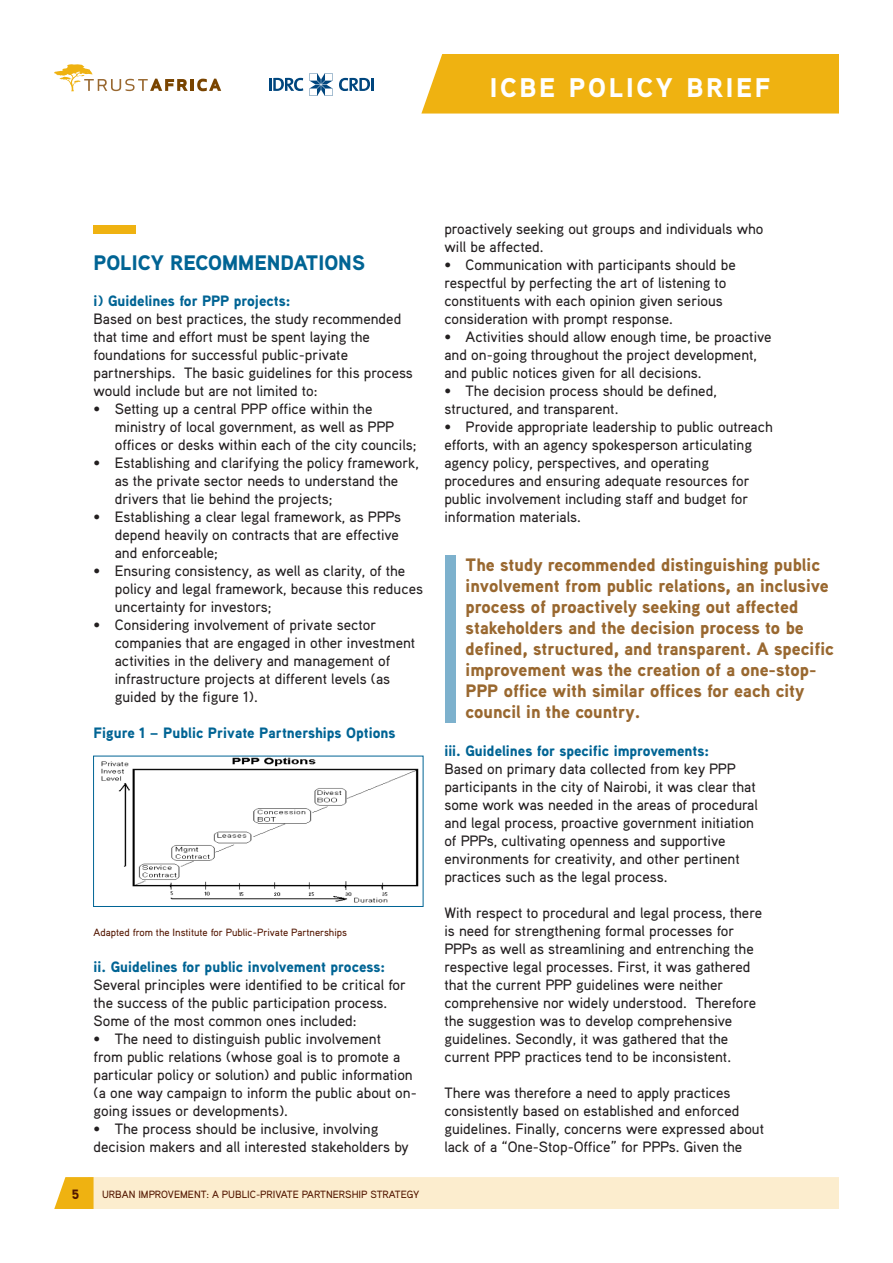
<style>
.page{position:relative;width:893px;height:1263px;background:#fff}
.page>*{position:absolute;margin:0;border:0;box-sizing:border-box;transform-origin:0 0}
.t1{font:900 27px "Aaux Pro";letter-spacing:.1em;color:#fff}
.Trust_Text{font:900 21px "Aaux Pro";color:#006494}
.Trust_Citation{font:900 18px/21px "Aaux Pro";color:#996830}
.Trust_Text-2{font:500 15px/18px "Aaux Pro";color:#231f20}
.Trust_Text-3{font:900 15px "Aaux Pro";color:#006494}
.t2{font:900 13.5px "Aaux Pro";color:#531600}
.Trust_Text-4{font:500 10.5px "Aaux Pro";color:#531600}
</style>
<div class="page">
<div style="left:54px;top:1177px;width:785px;height:32px;background:#fcedce"></div>
<div style="left:421px;top:54px;width:418px;height:60px;background:#efb211"></div>
<svg style="left:54px;top:64px;width:167px;height:27px"></svg>
<svg style="left:269px;top:78px;width:34px;height:13px"></svg>
<svg style="left:339px;top:78px;width:35px;height:13px"></svg>
<svg style="left:310px;top:73px;width:22px;height:23px"></svg>
<div style="left:94px;top:225px;width:42px;height:9px;background:#efb211"></div>
<svg style="left:93px;top:755px;width:331px;height:152px"></svg>
<div style="left:445px;top:555px;width:11px;height:168px;background:#7db1cd"></div>
<h1 class="t1" style="left:490px;top:70px;width:282px">ICBE POLICY BRIEF</h1>
<p class="Trust_Text" style="left:94px;top:249px;width:273px">POLICY RECOMMENDATIONS</p>
<p class="Trust_Text-3" style="left:94px;top:291px;width:198px">i) Guidelines for PPP projects:</p>
<p class="Trust_Text-2" style="left:94px;top:309px;width:321px">Based on best practices, the study recommended that time and effort must be spent laying the foundations for successful public-private partnerships. The basic guidelines for this process would include but are not limited to:</p>
<p class="Trust_Text-2" style="left:115px;top:399px;width:303px;text-indent:-21px">• Setting up a central PPP office within the ministry of local government, as well as PPP offices or desks within each of the city councils;</p>
<p class="Trust_Text-2" style="left:115px;top:453px;width:306px;text-indent:-21px">• Establishing and clarifying the policy framework, as the private sector needs to understand the drivers that lie behind the projects;</p>
<p class="Trust_Text-2" style="left:115px;top:507px;width:288px;text-indent:-21px">• Establishing a clear legal framework, as PPPs depend heavily on contracts that are effective and enforceable;</p>
<p class="Trust_Text-2" style="left:115px;top:561px;width:310px;text-indent:-21px">• Ensuring consistency, as well as clarity, of the policy and legal framework, because this reduces uncertainty for investors;</p>
<p class="Trust_Text-2" style="left:115px;top:615px;width:302px;text-indent:-21px">• Considering involvement of private sector companies that are engaged in other investment activities in the delivery and management of infrastructure projects at different levels (as guided by the figure 1).</p>
<p class="Trust_Text-3" style="left:94px;top:723px;width:303px">Figure 1 – Public Private Partnerships Options</p>
<p class="Trust_Text-4" style="left:94px;top:926px;width:255px">Adapted from the Institute for Public-Private Partnerships</p>
<p class="Trust_Text-3" style="left:94px;top:957px;width:293px">ii. Guidelines for public involvement process:</p>
<p class="Trust_Text-2" style="left:94px;top:975px;width:314px">Several principles were identified to be critical for the success of the public participation process.<br>Some of the most common ones included:</p>
<p class="Trust_Text-2" style="left:94px;top:1029px;width:325px">• The need to distinguish public involvement<br>from public relations (whose goal is to promote a particular policy or solution) and public information (a one way campaign to inform the public about on&shy;going issues or developments).</p>
<p class="Trust_Text-2" style="left:94px;top:1119px;width:317px">• The process should be inclusive, involving decision makers and all interested stakeholders by</p>
<p class="t2" style="left:72px;top:1186px;width:9px">5</p>
<p class="Trust_Text-4" style="left:102px;top:1187px;width:319px">URBAN IMPROVEMENT: A PUBLIC-PRIVATE PARTNERSHIP STRATEGY</p>
<p class="Trust_Text-2" style="left:444px;top:219px;width:321px">proactively seeking out groups and individuals who will be affected.</p>
<p class="Trust_Text-2" style="left:444px;top:255px;width:293px">• Communication with participants should be respectful by perfecting the art of listening to constituents with each opinion given serious consideration with prompt response.</p>
<p class="Trust_Text-2" style="left:444px;top:327px;width:329px">• Activities should allow enough time, be proactive and on-going throughout the project development, and public notices given for all decisions.</p>
<p class="Trust_Text-2" style="left:444px;top:381px;width:274px">• The decision process should be defined, structured, and transparent.</p>
<p class="Trust_Text-2" style="left:444px;top:417px;width:330px">• Provide appropriate leadership to public outreach efforts, with an agency spokesperson articulating agency policy, perspectives, and operating procedures and ensuring adequate resources for public involvement including staff and budget for information materials.</p>
<p class="Trust_Citation" style="left:466px;top:554px;width:370px">The study recommended distinguishing public involvement from public relations, an inclusive process of proactively seeking out affected stakeholders and the decision process to be defined, structured, and transparent. A specific improvement was the creation of a one-stop-PPP office with similar offices for each city council in the country.</p>
<p class="Trust_Text-3" style="left:444px;top:741px;width:266px">iii. Guidelines for specific improvements:</p>
<p class="Trust_Text-2" style="left:444px;top:759px;width:315px">Based on primary data collected from key PPP participants in the city of Nairobi, it was clear that some work was needed in the areas of procedural and legal process, proactive government initiation of PPPs, cultivating openness and supportive environments for creativity, and other pertinent practices such as the legal process.</p>
<p class="Trust_Text-2" style="left:444px;top:903px;width:319px">With respect to procedural and legal process, there is need for strengthening formal processes for PPPs as well as streamlining and entrenching the respective legal processes. First, it was gathered that the current PPP guidelines were neither comprehensive nor widely understood. Therefore the suggestion was to develop comprehensive guidelines. Secondly, it was gathered that the current PPP practices tend to be inconsistent.</p>
<p class="Trust_Text-2" style="left:444px;top:1083px;width:321px">There was therefore a need to apply practices consistently based on established and enforced guidelines. Finally, concerns were expressed about lack of a “One-Stop-Office” for PPPs. Given the</p>
</div>
